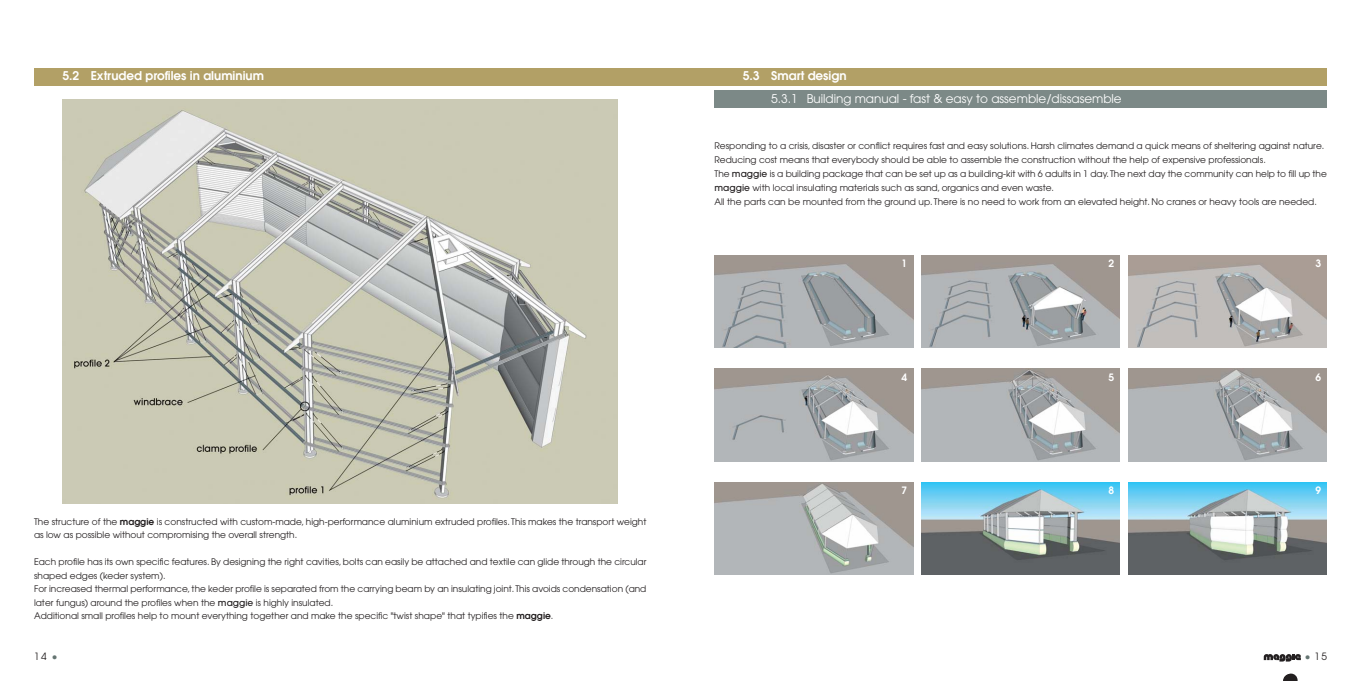
<style>
.page{position:relative;width:1361px;height:681px;background:#fff}
.page>*{position:absolute;margin:0;border:0;box-sizing:border-box;transform-origin:0 0}
.t1{font:12px "Avant Garde";color:#fff}
.t2{font:600 12px "Avant Garde";color:#fff}
.t3{font:600 10.1px "Avant Garde";color:#fff}
.t4{font:10px "Avant Garde";color:#231f20}
.t5{font:9px/13.5px "Avant Garde";color:#231f20}
.s1{font-weight:600}
.s2{font-weight:500}
.s3{font-family:"Universal Newswith Comm Pi";font-size:8px;color:#657572}
</style>
<div class="page">
<svg style="left:1263px;top:654px;width:38px;height:7px"></svg>
<svg style="left:1283px;top:673px;width:14px;height:7px"></svg>
<div style="left:34px;top:68px;width:1293px;height:17px;background:#b2a066"></div>
<img style="left:62px;top:99px;width:556px;height:404px">
<div style="left:714px;top:91px;width:613px;height:17px;background:#7c8987"></div>
<img style="left:714px;top:255px;width:199px;height:92px">
<img style="left:921px;top:255px;width:199px;height:92px">
<img style="left:1128px;top:255px;width:199px;height:92px">
<img style="left:714px;top:369px;width:199px;height:92px">
<img style="left:921px;top:369px;width:199px;height:92px">
<img style="left:1128px;top:369px;width:199px;height:92px">
<img style="left:714px;top:482px;width:199px;height:92px">
<img style="left:921px;top:482px;width:199px;height:92px">
<img style="left:1128px;top:482px;width:199px;height:92px">
<h1 class="t2" style="left:62px;top:71px;width:203px">5.2 Extruded profiles in aluminium</h1>
<p class="t5" style="left:34px;top:515px;width:614px">The structure of the <span class="s1">maggie</span> is constructed with custom-made, high-performance aluminium extruded profiles. This makes the transport weight as low as possible without compromising the overall strength.</p>
<p class="t5" style="left:34px;top:555px;width:614px">Each profile has its own specific features. By designing the right cavities, bolts can easily be attached and textile can glide through the circular shaped edges (keder system).<br>For increased thermal performance, the keder profile is separated from the carrying beam by an insulating joint. This avoids condensation (and later fungus) around the profiles when the <span class="s2">maggie</span> is highly insulated.<br>Additional small profiles help to mount everything together and make the specific "twist shape" that typifies the <span class="s1">maggie</span>.</p>
<h1 class="t2" style="left:743px;top:71px;width:105px">5.3 Smart design</h1>
<h1 class="t1" style="left:771px;top:94px;width:352px">5.3.1 Building manual - fast &amp; easy to assemble/dissasemble</h1>
<p class="t5" style="left:714px;top:139px;width:614px;line-height:14px">Responding to a crisis, disaster or conflict requires fast and easy solutions. Harsh climates demand a quick means of sheltering against nature.<br>Reducing cost means that everybody should be able to assemble the construction without the help of expensive professionals.<br>The <span class="s2">maggie</span> is a building package that can be set up as a building-kit with 6 adults in 1 day. The next day the community can help to fill up the <span class="s2">maggie</span> with local insulating materials such as sand, organics and even waste.<br>All the parts can be mounted from the ground up. There is no need to work from an elevated height. No cranes or heavy tools are needed.</p>
<p class="t3" style="left:901px;top:259px;width:7px">1</p>
<p class="t3" style="left:1108px;top:259px;width:7px">2</p>
<p class="t3" style="left:1315px;top:259px;width:7px">3</p>
<p class="t3" style="left:901px;top:373px;width:7px">4</p>
<p class="t3" style="left:1108px;top:373px;width:7px">5</p>
<p class="t3" style="left:1315px;top:373px;width:7px">6</p>
<p class="t3" style="left:901px;top:486px;width:7px">7</p>
<p class="t3" style="left:1108px;top:486px;width:7px">8</p>
<p class="t3" style="left:1315px;top:486px;width:7px">9</p>
<p class="t4" style="left:34px;top:652px;width:24px">14 <span class="s3">●</span></p>
<p class="t4" style="left:1305px;top:652px;width:23px"><span class="s3">●</span> 15</p>
</div>
